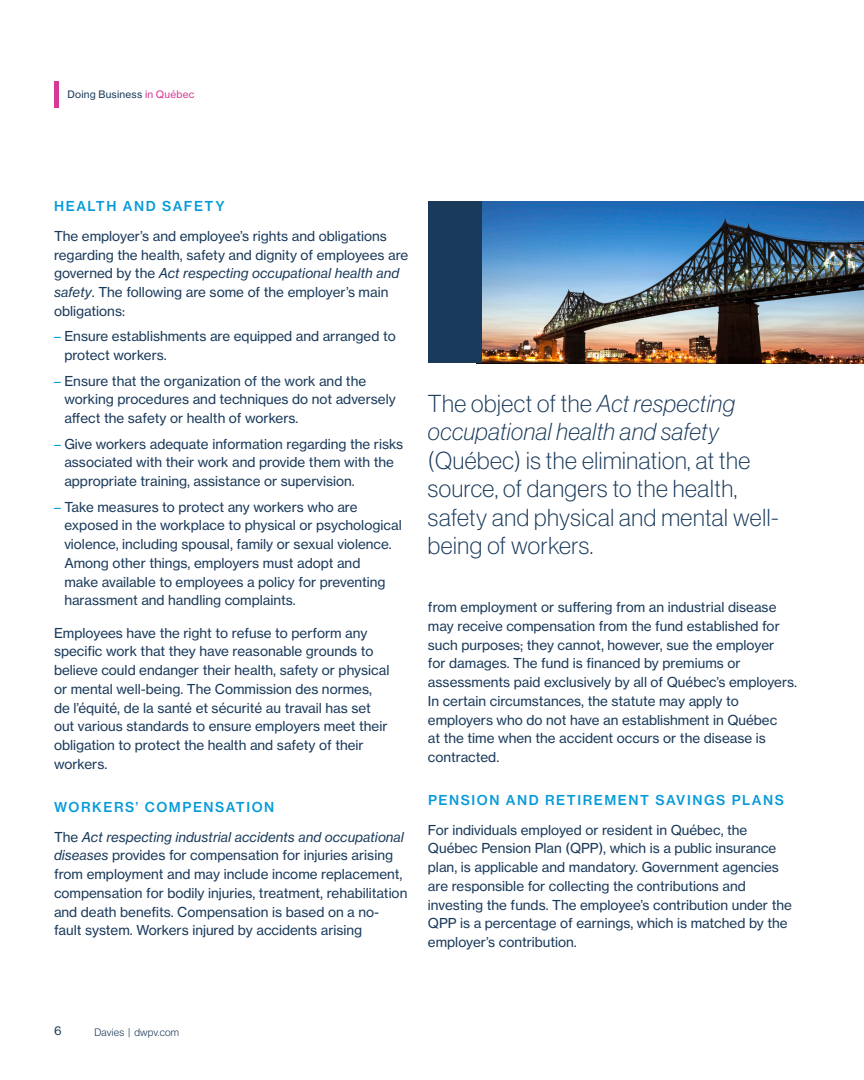
<style>
.page{position:relative;width:864px;height:1080px;background:#fff}
.page>*{position:absolute;margin:0;border:0;box-sizing:border-box;transform-origin:0 0}
.t1{font:24px/28.5px "N Haas Grotesk DS Std 35 X Lt";letter-spacing:.025em;color:#1a3a5b}
.t2{font:24px "N Haas Grotesk DS Std 36 X Lt It";letter-spacing:.025em;color:#1a3a5b}
.Body_Copy_9_12_5{font:13.5px/18.8px "N Haas Grotesk TX Std 55 Rg";color:#1a3a5b}
.Body_Copy_Headline_9_12_5{font:13.5px "N Haas Grotesk TX Std 65 Md";letter-spacing:.115em;color:#069ad9}
.t3{font:12px "N Haas Grotesk TX Std 55 Rg";color:#1a3a5b}
.t4{font:10.5px "N Haas Grotesk DS Std 45 Lt";letter-spacing:.025em;color:#1a3a5b}
.Chapter_Number_12_5_15{font:10.2px "N Haas Grotesk TX Std 55 Rg";letter-spacing:.02em;color:#1a3a5b}
.s1{color:#d63995}
.s2{font-family:"N Haas Grotesk TX Std 56 It"}
.s3{color:#069ad9}
.s4{font-family:"N Haas Grotesk DS Std 36 X Lt It"}
</style>
<div class="page">
<hr style="left:54px;top:81px;width:4px;height:27px;background:#d63995">
<img style="left:482px;top:201px;width:382px;height:162px">
<div style="left:428px;top:201px;width:54px;height:162px;background:#1a3a5b"></div>
<p class="Chapter_Number_12_5_15" style="left:68px;top:88px;width:129px">Doing Business <span class="s1">in Québec</span></p>
<p class="Body_Copy_Headline_9_12_5" style="left:54px;top:198px;width:172px">HEALTH AND SAFETY</p>
<p class="Body_Copy_9_12_5" style="left:54px;top:227px;width:356px">The employer’s and employee’s rights and obligations regarding the health, safety and dignity of employees are governed by the <span class="s2">Act respecting occupational health and safety</span>. The following are some of the employer’s main obligations:</p>
<p class="Body_Copy_9_12_5" style="left:64px;top:327px;width:333px;text-indent:-10px"><span class="s3">–</span> Ensure establishments are equipped and arranged to protect workers.</p>
<p class="Body_Copy_9_12_5" style="left:64px;top:371px;width:333px;text-indent:-10px"><span class="s3">–</span> Ensure that the organization of the work and the working procedures and techniques do not adversely affect the safety or health of workers.</p>
<p class="Body_Copy_9_12_5" style="left:64px;top:434px;width:340px;text-indent:-10px"><span class="s3">–</span> Give workers adequate information regarding the risks associated with their work and provide them with the appropriate training, assistance or supervision.</p>
<p class="Body_Copy_9_12_5" style="left:64px;top:497px;width:339px;text-indent:-10px"><span class="s3">–</span> Take measures to protect any workers who are exposed in the workplace to physical or psychological violence, including spousal, family or sexual violence.<br>Among other things, employers must adopt and<br>make available to employees a policy for preventing harassment and handling complaints.</p>
<p class="Body_Copy_9_12_5" style="left:54px;top:623px;width:337px">Employees have the right to refuse to perform any specific work that they have reasonable grounds to believe could endanger their health, safety or physical or mental well-being. The Commission des normes, de l’équité, de la santé et sécurité au travail has set out various standards to ensure employers meet their obligation to protect the health and safety of their workers.</p>
<p class="Body_Copy_Headline_9_12_5" style="left:54px;top:799px;width:222px">WORKERS’ COMPENSATION</p>
<p class="Body_Copy_9_12_5" style="left:54px;top:827px;width:355px">The <span class="s2">Act respecting industrial accidents and occupational diseases</span> provides for compensation for injuries arising from employment and may include income replacement, compensation for bodily injuries, treatment, rehabilitation and death benefits. Compensation is based on a no&shy;fault system. Workers injured by accidents arising</p>
<h1 class="t1" style="left:428px;top:389px;width:309px">The object of the <span class="s4">Act respecting</span></h1>
<h1 class="t2" style="left:428px;top:418px;width:293px">occupational health and safety</h1>
<h1 class="t1" style="left:428px;top:446px;width:352px">(Québec) is the elimination, at the source, of dangers to the health, safety and physical and mental well&shy;being of workers.</h1>
<p class="Body_Copy_9_12_5" style="left:428px;top:598px;width:371px">from employment or suffering from an industrial disease may receive compensation from the fund established for such purposes; they cannot, however, sue the employer<br>for damages. The fund is financed by premiums or assessments paid exclusively by all of Québec’s employers.<br>In certain circumstances, the statute may apply to employers who do not have an establishment in Québec<br>at the time when the accident occurs or the disease is contracted.</p>
<p class="Body_Copy_Headline_9_12_5" style="left:428px;top:792px;width:358px">PENSION AND RETIREMENT SAVINGS PLANS</p>
<p class="Body_Copy_9_12_5" style="left:428px;top:820px;width:365px">For individuals employed or resident in Québec, the Québec Pension Plan (QPP), which is a public insurance plan, is applicable and mandatory. Government agencies are responsible for collecting the contributions and investing the funds. The employee’s contribution under the QPP is a percentage of earnings, which is matched by the employer’s contribution.</p>
<p class="t3" style="left:54px;top:1024px;width:9px">6</p>
<p class="t4" style="left:94px;top:1026px;width:86px">Davies | dwpv.com</p>
</div>
